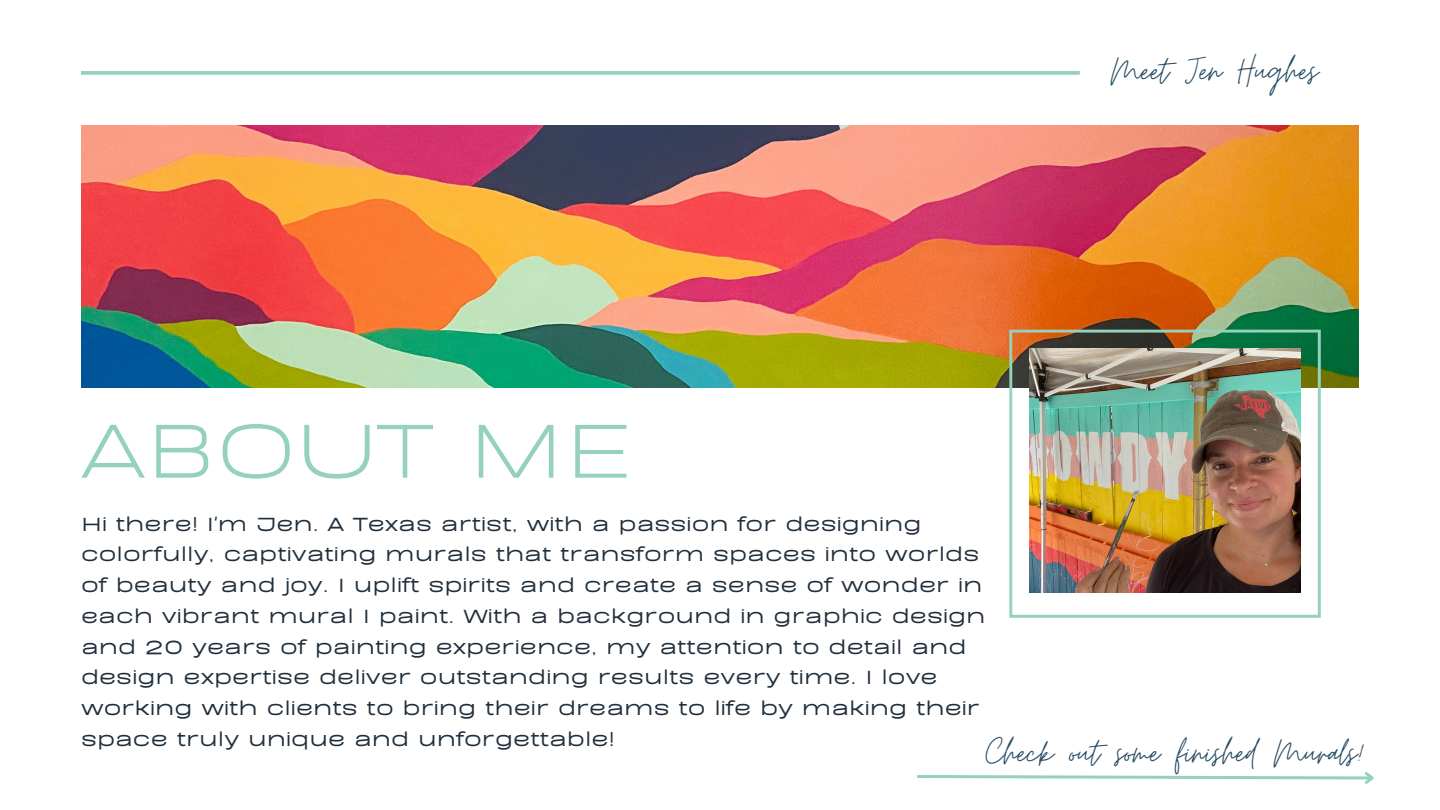
<style>
.page{position:relative;width:1440px;height:810px;background:#fff}
.page>*{position:absolute;margin:0;border:0;box-sizing:border-box;transform-origin:0 0}
.t1{font:88px "BD Sans";color:#95d1be}
.t2{font:42px "Moon Time";color:#274d66}
.t3{font:700 22px/30.8px "BD Sans";color:#202f3d}
</style>
<div class="page">
<svg style="left:81px;top:71px;width:999px;height:4px;background:#9bd3c2"></svg>
<img style="left:81px;top:125px;width:1278px;height:262px">
<svg style="left:1009px;top:330px;width:312px;height:288px"></svg>
<img style="left:1030px;top:348px;width:271px;height:244px">
<svg style="left:917px;top:772px;width:457px;height:12px"></svg>
<p class="t2" style="left:1111px;top:46px;width:209px">Meet Jen Hughes</p>
<p class="t1" style="left:81px;top:386px;width:552px">ABOUT ME</p>
<p class="t3" style="left:81px;top:506px;width:906px">Hi there! I'm Jen. A Texas artist, with a passion for designing colorfully, captivating murals that transform spaces into worlds of beauty and joy. I uplift spirits and create a sense of wonder in each vibrant mural I paint. With a background in graphic design and 20 years of painting experience, my attention to detail and design expertise deliver outstanding results every time. I love working with clients to bring their dreams to life by making their space truly unique and unforgettable!</p>
<p class="t2" style="left:986px;top:727px;width:381px">Check out some finished Murals!</p>
</div>
